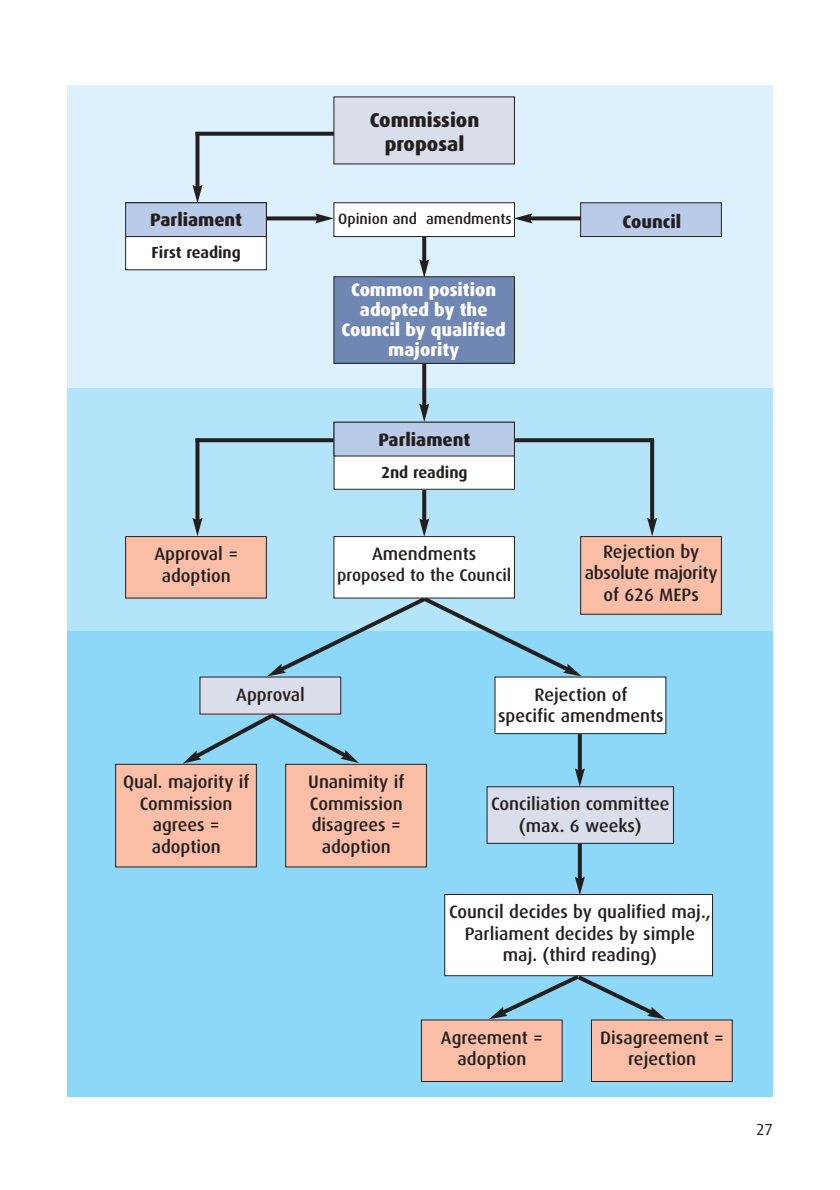
<style>
.page{position:relative;width:840px;height:1190px;background:#fff}
.page>*{position:absolute;margin:0;border:0;box-sizing:border-box;transform-origin:0 0}
.t1{font:800 20px/24px "Dax";color:#231f1f;text-align:center}
.t2{font:500 18px/21.6px "Dax";color:#231f1f;text-align:center}
.t3{font:800 18px/20px "Dax";color:#fff;text-align:center}
.t4{font:800 18px "Dax";color:#231f1f}
.t5{font:500 17px "Dax";color:#231f1f}
.t6{font:700 16px "Dax";color:#231f1f}
.t7{font:16px "Dax";color:#231f1f}
.t8{font:500 15px "Dax";color:#231f1f}
</style>
<div class="page">
<div style="left:67px;top:388px;width:706px;height:243px;background:#b3e4fa"></div>
<div style="left:67px;top:85px;width:706px;height:303px;background:#dcf1fd"></div>
<div style="left:67px;top:631px;width:706px;height:466px;background:#8dd7f8"></div>
<svg style="left:199px;top:132px;width:134px;height:4px"></svg>
<svg style="left:267px;top:216px;width:48px;height:4px"></svg>
<svg style="left:315px;top:213px;width:18px;height:10px"></svg>
<svg style="left:532px;top:216px;width:48px;height:4px"></svg>
<svg style="left:515px;top:213px;width:17px;height:10px"></svg>
<svg style="left:195px;top:132px;width:4px;height:53px"></svg>
<svg style="left:192px;top:185px;width:10px;height:17px"></svg>
<svg style="left:199px;top:438px;width:135px;height:4px"></svg>
<svg style="left:195px;top:438px;width:4px;height:80px"></svg>
<svg style="left:192px;top:518px;width:10px;height:18px"></svg>
<svg style="left:515px;top:438px;width:135px;height:4px"></svg>
<svg style="left:650px;top:438px;width:4px;height:80px"></svg>
<svg style="left:647px;top:518px;width:10px;height:18px"></svg>
<svg style="left:422px;top:237px;width:4px;height:22px"></svg>
<svg style="left:419px;top:259px;width:10px;height:17px"></svg>
<svg style="left:422px;top:364px;width:4px;height:40px"></svg>
<svg style="left:419px;top:404px;width:10px;height:18px"></svg>
<svg style="left:422px;top:490px;width:4px;height:28px"></svg>
<svg style="left:419px;top:518px;width:10px;height:18px"></svg>
<svg style="left:578px;top:734px;width:4px;height:34px"></svg>
<svg style="left:575px;top:768px;width:10px;height:18px"></svg>
<svg style="left:578px;top:844px;width:4px;height:33px"></svg>
<svg style="left:575px;top:877px;width:10px;height:17px"></svg>
<div style="left:126px;top:203px;width:140px;height:67px;background:#fff"></div>
<div style="left:125px;top:202px;width:142px;height:68px;border:1px solid #231f1f"></div>
<div style="left:126px;top:203px;width:140px;height:34px;background:#bacbe9"></div>
<div style="left:125px;top:202px;width:142px;height:35px;border:1px solid #231f1f"></div>
<div style="left:334px;top:97px;width:180px;height:67px;background:#daddea"></div>
<div style="left:334px;top:203px;width:180px;height:34px;background:#fff"></div>
<div style="left:333px;top:202px;width:182px;height:35px;border:1px solid #231f1f"></div>
<div style="left:581px;top:203px;width:140px;height:34px;background:#bacbe9"></div>
<div style="left:580px;top:202px;width:142px;height:35px;border:1px solid #231f1f"></div>
<div style="left:126px;top:537px;width:140px;height:61px;background:#fabea7"></div>
<div style="left:125px;top:536px;width:142px;height:63px;border:1px solid #231f1f"></div>
<div style="left:421px;top:1020px;width:141px;height:61px;background:#fabea7"></div>
<div style="left:421px;top:1020px;width:142px;height:62px;border:1px solid #231f1f"></div>
<div style="left:591px;top:1020px;width:141px;height:61px;background:#fabea7"></div>
<div style="left:591px;top:1020px;width:142px;height:62px;border:1px solid #231f1f"></div>
<div style="left:116px;top:764px;width:140px;height:103px;background:#fabea7"></div>
<div style="left:115px;top:764px;width:142px;height:103px;border:1px solid #231f1f"></div>
<div style="left:286px;top:764px;width:140px;height:103px;background:#fabea7"></div>
<div style="left:285px;top:764px;width:142px;height:103px;border:1px solid #231f1f"></div>
<div style="left:200px;top:677px;width:141px;height:37px;background:#daddea"></div>
<div style="left:495px;top:677px;width:171px;height:57px;background:#fff"></div>
<div style="left:495px;top:677px;width:171px;height:57px;border:1px solid #231f1f"></div>
<div style="left:487px;top:787px;width:186px;height:56px;background:#daddea"></div>
<div style="left:487px;top:786px;width:187px;height:58px;border:1px solid #231f1f"></div>
<div style="left:445px;top:895px;width:268px;height:81px;background:#fff"></div>
<div style="left:444px;top:894px;width:269px;height:82px;border:1px solid #231f1f"></div>
<div style="left:334px;top:422px;width:180px;height:67px;background:#fff"></div>
<div style="left:334px;top:422px;width:181px;height:68px;border:1px solid #231f1f"></div>
<div style="left:334px;top:422px;width:180px;height:34px;background:#bacbe9"></div>
<div style="left:334px;top:422px;width:181px;height:35px;border:1px solid #231f1f"></div>
<div style="left:334px;top:277px;width:180px;height:86px;background:#7087b4"></div>
<div style="left:333px;top:276px;width:182px;height:88px;border:1px solid #231f1f"></div>
<div style="left:581px;top:537px;width:140px;height:77px;background:#fabea7"></div>
<div style="left:580px;top:536px;width:142px;height:79px;border:1px solid #231f1f"></div>
<svg style="left:489px;top:974px;width:177px;height:45px"></svg>
<svg style="left:183px;top:710px;width:176px;height:54px"></svg>
<svg style="left:267px;top:593px;width:315px;height:83px"></svg>
<div style="left:334px;top:537px;width:180px;height:61px;background:#fff"></div>
<div style="left:333px;top:536px;width:182px;height:63px;border:1px solid #231f1f"></div>
<p class="t4" style="left:150px;top:211px;width:93px">Parliament</p>
<p class="t6" style="left:152px;top:245px;width:91px">First reading</p>
<p class="t2" style="left:154px;top:544px;width:85px">Approval = adoption</p>
<p class="t1" style="left:370px;top:109px;width:111px">Commission proposal</p>
<p class="t8" style="left:338px;top:211px;width:175px">Opinion and amendments</p>
<p class="t3" style="left:342px;top:280px;width:166px">Common position adopted by the<br>Council by qualified majority</p>
<p class="t4" style="left:378px;top:431px;width:93px">Parliament</p>
<p class="t6" style="left:381px;top:465px;width:88px">2nd reading</p>
<p class="t2" style="left:372px;top:544px;width:106px">Amendments</p>
<p class="t5" style="left:337px;top:567px;width:176px">proposed to the Council</p>
<p class="t4" style="left:623px;top:213px;width:60px">Council</p>
<p class="t2" style="left:585px;top:542px;width:134px">Rejection by absolute majority of 626 MEPs</p>
<p class="t2" style="left:236px;top:685px;width:70px">Approval</p>
<p class="t2" style="left:498px;top:685px;width:167px">Rejection of<br>specific amendments</p>
<p class="t2" style="left:123px;top:772px;width:128px">Qual. majority if<br>Commission agrees = adoption</p>
<p class="t2" style="left:308px;top:772px;width:98px">Unanimity if<br>Commission disagrees = adoption</p>
<p class="t2" style="left:491px;top:794px;width:180px">Conciliation committee (max. 6 weeks)</p>
<p class="t2" style="left:449px;top:902px;width:263px">Council decides by qualified maj.,<br>Parliament decides by simple maj. (third reading)</p>
<p class="t2" style="left:441px;top:1027px;width:104px">Agreement = adoption</p>
<p class="t2" style="left:600px;top:1027px;width:125px">Disagreement = rejection</p>
<p class="t7" style="left:756px;top:1121px;width:18px">27</p>
</div>
